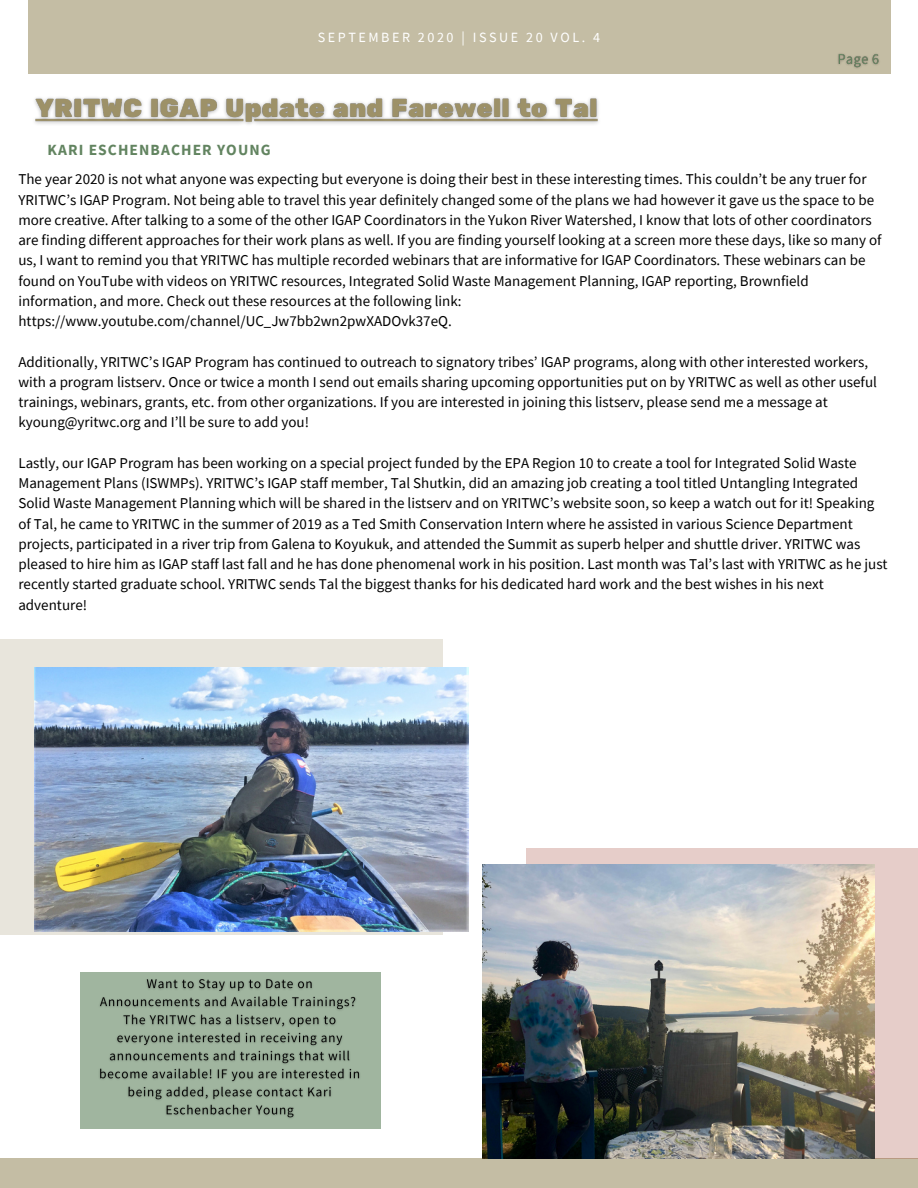
<style>
.page{position:relative;width:918px;height:1188px;background:#fff}
.page>*{position:absolute;margin:0;border:0;box-sizing:border-box;transform-origin:0 0}
.t1{font:700 15.45px "Source Sans Pro";letter-spacing:.07em;color:#628460}
.t2{font:15px/20.2px "Source Sans Pro";color:#000}
.t3{font:14.1px "Source Sans Pro";letter-spacing:.18em;color:#fff}
</style>
<div class="page">
<div style="left:28px;top:0;width:863px;height:74px;background:#c4bda4"></div>
<div style="left:0;top:1159px;width:918px;height:29px;background:#c4bda4"></div>
<div style="left:0;top:639px;width:443px;height:296px;background:#e8e5dc"></div>
<img style="left:34px;top:668px;width:434px;height:264px">
<div style="left:527px;top:848px;width:391px;height:311px;background:#e6cdc9"></div>
<img style="left:482px;top:864px;width:393px;height:295px">
<img style="left:35px;top:97px;width:564px;height:28px">
<div style="left:80px;top:972px;width:300px;height:156px;background:#a0b59f"></div>
<img style="left:99px;top:979px;width:261px;height:139px">
<img style="left:838px;top:53px;width:41px;height:15px">
<p class="t1" style="left:48px;top:140px;width:225px">KARI ESCHENBACHER YOUNG</p>
<p class="t3" style="left:318px;top:28px;width:284px">SEPTEMBER 2020 | ISSUE 20 VOL. 4</p>
<p class="t2" style="left:18px;top:169px;width:865px">The year 2020 is not what anyone was expecting but everyone is doing their best in these interesting times. This couldn’t be any truer for YRITWC’s IGAP Program. Not being able to travel this year definitely changed some of the plans we had however it gave us the space to be more creative. After talking to a some of the other IGAP Coordinators in the Yukon River Watershed, I know that lots of other coordinators are finding different approaches for their work plans as well. If you are finding yourself looking at a screen more these days, like so many of us, I want to remind you that YRITWC has multiple recorded webinars that are informative for IGAP Coordinators. These webinars can be found on YouTube with videos on YRITWC resources, Integrated Solid Waste Management Planning, IGAP reporting, Brownfield information, and more. Check out these resources at the following link: https://www.youtube.com/channel/UC_Jw7bb2wn2pwXADOvk37eQ.</p>
<p class="t2" style="left:18px;top:351px;width:860px">Additionally, YRITWC’s IGAP Program has continued to outreach to signatory tribes’ IGAP programs, along with other interested workers, with a program listserv. Once or twice a month I send out emails sharing upcoming opportunities put on by YRITWC as well as other useful trainings, webinars, grants, etc. from other organizations. If you are interested in joining this listserv, please send me a message at kyoung@yritwc.org and I’ll be sure to add you!</p>
<p class="t2" style="left:18px;top:452px;width:871px">Lastly, our IGAP Program has been working on a special project funded by the EPA Region 10 to create a tool for Integrated Solid Waste Management Plans (ISWMPs). YRITWC’s IGAP staff member, Tal Shutkin, did an amazing job creating a tool titled Untangling Integrated Solid Waste Management Planning which will be shared in the listserv and on YRITWC’s website soon, so keep a watch out for it! Speaking of Tal, he came to YRITWC in the summer of 2019 as a Ted Smith Conservation Intern where he assisted in various Science Department projects, participated in a river trip from Galena to Koyukuk, and attended the Summit as superb helper and shuttle driver. YRITWC was pleased to hire him as IGAP staff last fall and he has done phenomenal work in his position. Last month was Tal’s last with YRITWC as he just recently started graduate school. YRITWC sends Tal the biggest thanks for his dedicated hard work and the best wishes in his next adventure!</p>
</div>
